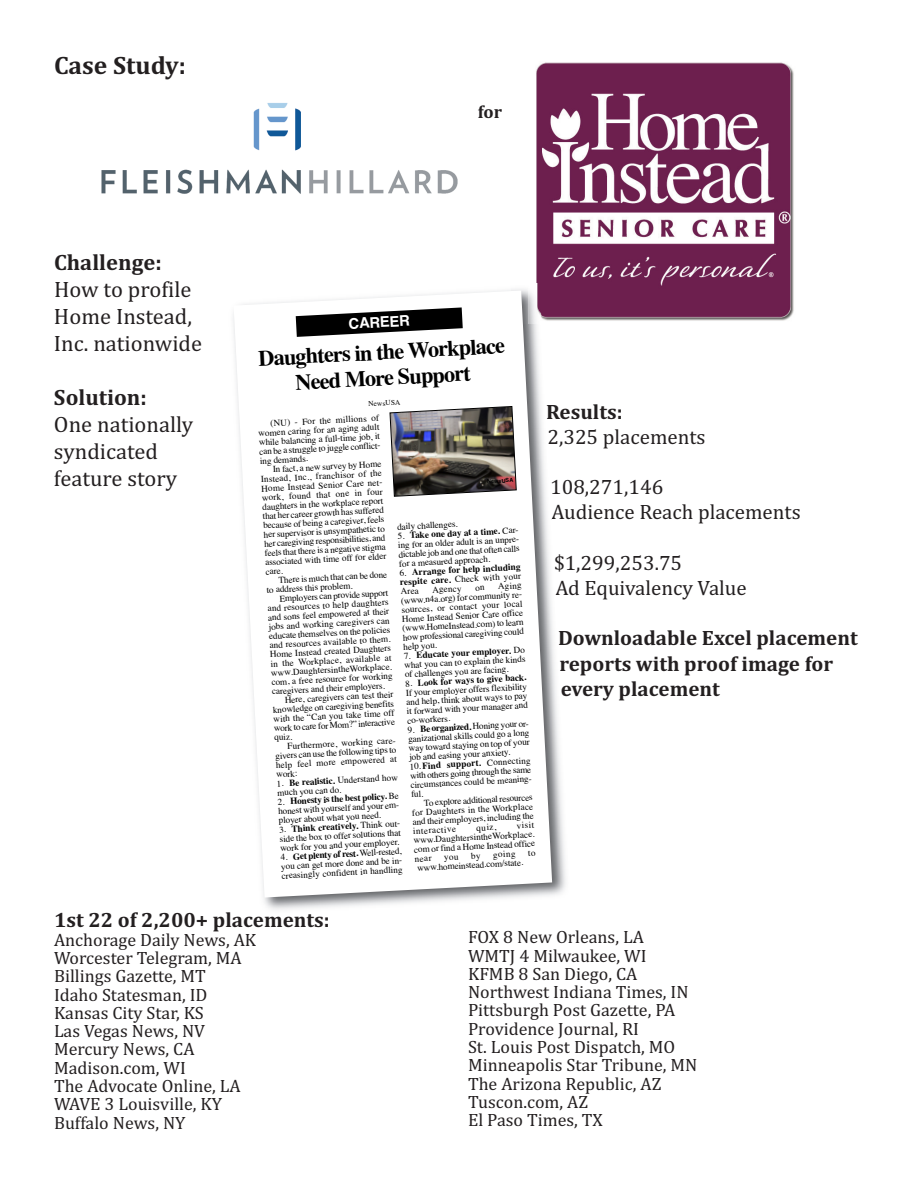
<style>
.page{position:relative;width:918px;height:1188px;background:#fff}
.page>*{position:absolute;margin:0;border:0;box-sizing:border-box;transform-origin:0 0}
.t1{font:700 25.5px "Cambria";color:#231f20}
.t2{font:22.5px/27px "Cambria";color:#231f20}
.t3{font:700 22.5px "Cambria";color:#231f20}
.t4{font:700 22.2px/25.8px "Times";color:#000;text-align:center}
.t5{font:700 21px/25.2px "Cambria";color:#231f20}
.t6{font:21px/25.2px "Cambria";color:#231f20}
.t7{font:18px/18.3px "Cambria";color:#231f20}
.t8{font:700 18px "Cambria";color:#231f20}
.t9{font:700 14.7px "Helvetica";color:#fff}
.t10{font:9.3px/9.3px "Times";color:#000}
.t11{font:700 9.3px/9.3px "Times";color:#000;text-align:justify}
.t12{font:7.35px "Times";color:#000}
.t13{font:700 5.55px "Helvetica";color:#000}
.s1{font-weight:700}
.s2{font-weight:400}
</style>
<div class="page">
<img style="left:101px;top:103px;width:357px;height:91px">
<img style="left:536px;top:62px;width:258px;height:259px">
<img style="left:233px;top:284px;width:339px;height:626px">
<img style="left:510px;top:283px;width:32px;height:8px">
<svg style="left:234px;top:291px;width:318px;height:607px"></svg>
<svg style="left:296px;top:307px;width:167px;height:30px"></svg>
<img style="left:390px;top:406px;width:128px;height:112px">
<svg style="left:475px;top:586px;width:10px;height:5px"></svg>
<svg style="left:444px;top:855px;width:15px;height:7px"></svg>
<svg style="left:471px;top:852px;width:10px;height:9px"></svg>
<svg style="left:528px;top:850px;width:7px;height:6px"></svg>
<h1 class="t1" style="left:54px;top:50px;width:133px">Case Study:</h1>
<h2 class="t3" style="left:54px;top:249px;width:109px">Challenge:</h2>
<h2 class="t2" style="left:54px;top:276px;width:150px">How to profile<br>Home Instead,<br>Inc. nationwide</h2>
<h2 class="t3" style="left:54px;top:384px;width:94px">Solution:</h2>
<h2 class="t2" style="left:54px;top:411px;width:141px">One nationally syndicated feature story</h2>
<h3 class="t8" style="left:478px;top:101px;width:26px">for</h3>
<h3 class="t9" style="left:348px;top:315px;width:63px;rotate:-3deg">CAREER</h3>
<h3 class="t4" style="left:258px;top:345px;width:248px;rotate:-3deg">Daughters in the Workplace<br>Need More Support</h3>
<p class="t12" style="left:368px;top:399px;width:34px;rotate:-3deg">NewsUSA</p>
<p class="t10" style="left:258px;top:419px;width:124px;text-indent:12px;rotate:-3deg">(NU) - For the millions of women caring for an aging adult while balancing a full-time job, it can be a struggle to juggle conflict&shy;ing demands.</p>
<p class="t10" style="left:260px;top:465px;width:123px;text-align:justify;text-indent:12px;rotate:-3deg">In fact, a new survey by Home Instead, Inc., franchisor of the Home Instead Senior Care net&shy;work, found that one in four daughters in the workplace report that her career growth has suffered because of being a caregiver, feels her supervisor is unsympathetic to her caregiving responsibilities, and feels that there is a negative stigma associated with time off for elder care.</p>
<p class="t10" style="left:266px;top:576px;width:123px;text-indent:12px;rotate:-3deg">There is much that can be done to address this problem.</p>
<p class="t10" style="left:279px;top:594px;width:110px;rotate:-3deg">Employers can provide support</p>
<p class="t10" style="left:267px;top:604px;width:123px;rotate:-3deg">and resources to help daughters</p>
<p class="t10" style="left:268px;top:613px;width:123px;rotate:-3deg">and sons feel empowered at their</p>
<p class="t10" style="left:268px;top:622px;width:123px;rotate:-3deg">jobs and working caregivers can</p>
<p class="t13" style="left:487px;top:478px;width:28px;rotate:-3deg">NewsUSA</p>
<p class="t10" style="left:397px;top:522px;width:62px;rotate:-3deg">daily challenges.</p>
<p class="t10" style="left:397px;top:531px;width:124px;rotate:-3deg">5. <span class="s1">Take one day at a time.</span> Car&shy;ing for an older adult is an unpre&shy;dictable job and one that often calls for a measured approach.</p>
<p class="t11" style="left:399px;top:568px;width:123px;rotate:-3deg"><span class="s2">6.</span> Arrange for help including respite care. <span class="s2">Check with your Area</span></p>
<p class="t10" style="left:400px;top:587px;width:123px;text-align:justify;text-indent:98px;rotate:-3deg">Aging (www.n4a.org) for community re&shy;sources, or contact your local Home Instead Senior Care office (www.HomeInstead.com) to learn how professional caregiving could help you.</p>
<p class="t10" style="left:432px;top:585px;width:31px;rotate:-3deg">Agency</p>
<p class="t10" style="left:269px;top:631px;width:123px;rotate:-3deg">educate themselves on the policies</p>
<p class="t10" style="left:269px;top:640px;width:123px;rotate:-3deg">and resources available to them.</p>
<p class="t10" style="left:270px;top:650px;width:123px;rotate:-3deg">Home Instead created Daughters</p>
<p class="t10" style="left:270px;top:659px;width:123px;rotate:-3deg">in the Workplace, available at</p>
<p class="t10" style="left:271px;top:668px;width:123px;rotate:-3deg">www.DaughtersintheWorkplace.</p>
<p class="t10" style="left:271px;top:677px;width:123px;rotate:-3deg">com, a free resource for working</p>
<p class="t10" style="left:272px;top:687px;width:115px;rotate:-3deg">caregivers and their employers.</p>
<p class="t10" style="left:404px;top:651px;width:123px;text-align:justify;rotate:-3deg">7. <span class="s1">Educate your employer.</span> Do what you can to explain the kinds of challenges you are facing.</p>
<p class="t10" style="left:405px;top:679px;width:123px;text-align:justify;rotate:-3deg">8. <span class="s1">Look for ways to give back.<br></span>If your employer offers flexibility and help, think about ways to pay it forward with your manager and co-workers.</p>
<p class="t10" style="left:408px;top:725px;width:124px;rotate:-3deg">9. <span class="s1">Be organized.</span> Honing your or&shy;ganizational skills could go a long way toward staying on top of your job and easing your anxiety.<br>10.<span class="s1">Find support.</span> Connecting with others going through the same circumstances could be meaning&shy;ful.</p>
<p class="t10" style="left:411px;top:799px;width:123px;text-align:justify;text-indent:12px;rotate:-3deg">To explore additional resources for Daughters in the Workplace and their employers, including the interactive</p>
<p class="t10" style="left:285px;top:695px;width:110px;rotate:-3deg">Here, caregivers can test their</p>
<p class="t10" style="left:273px;top:705px;width:123px;rotate:-3deg">knowledge on caregiving benefits</p>
<p class="t10" style="left:273px;top:714px;width:123px;rotate:-3deg">with the “Can you take time off</p>
<p class="t10" style="left:274px;top:723px;width:123px;rotate:-3deg">work to care for Mom?” interactive</p>
<p class="t10" style="left:274px;top:733px;width:19px;rotate:-3deg">quiz.</p>
<p class="t10" style="left:287px;top:741px;width:110px;rotate:-3deg">Furthermore, working care-</p>
<p class="t10" style="left:275px;top:751px;width:123px;rotate:-3deg">givers can use the following tips to</p>
<p class="t10" style="left:276px;top:760px;width:123px;rotate:-3deg">help feel more empowered at</p>
<p class="t10" style="left:276px;top:769px;width:23px;rotate:-3deg">work:</p>
<p class="t10" style="left:277px;top:779px;width:123px;rotate:-3deg">1. <span class="s1">Be realistic.</span> Understand how much you can do.</p>
<p class="t10" style="left:278px;top:797px;width:124px;rotate:-3deg">2. <span class="s1">Honesty is the best policy.</span> Be honest with yourself and your em&shy;ployer about what you need.</p>
<p class="t10" style="left:279px;top:825px;width:124px;rotate:-3deg">3. <span class="s1">Think creatively.</span> Think out&shy;side the box to offer solutions that work for you and your employer.</p>
<p class="t10" style="left:280px;top:852px;width:123px;text-align:justify;rotate:-3deg">4. <span class="s1">Get plenty of rest.</span> Well-rested, you can get more done and be in&shy;creasingly confident in handling</p>
<p class="t10" style="left:413px;top:826px;width:123px;text-align:justify;text-indent:104px;rotate:-3deg">visit www.DaughtersintheWorkplace. com or find a Home Instead office near</p>
<p class="t10" style="left:476px;top:823px;width:21px;rotate:-3deg">quiz,</p>
<p class="t10" style="left:493px;top:850px;width:24px;rotate:-3deg">going</p>
<p class="t10" style="left:417px;top:863px;width:108px;rotate:-3deg">www.homeinstead.com/state.</p>
<h3 class="t5" style="left:546px;top:399px;width:78px">Results:</h3>
<h3 class="t6" style="left:547px;top:424px;width:160px">2,325 placements</h3>
<h3 class="t6" style="left:550px;top:474px;width:252px">108,271,146<br>Audience Reach placements</h3>
<h3 class="t6" style="left:554px;top:550px;width:194px">$1,299,253.75<br>Ad Equivalency Value</h3>
<h3 class="t5" style="left:558px;top:625px;width:301px">Downloadable Excel placement reports with proof image for every placement</h3>
<h3 class="t5" style="left:54px;top:907px;width:277px">1st 22 of 2,200+ placements:</h3>
<h3 class="t7" style="left:54px;top:930px;width:204px">Anchorage Daily News, AK<br>Worcester Telegram, MA<br>Billings Gazette, MT<br>Idaho Statesman, ID<br>Kansas City Star, KS<br>Las Vegas News, NV<br>Mercury News, CA<br>Madison.com, WI<br>The Advocate Online, LA<br>WAVE 3 Louisville, KY<br>Buffalo News, NY</h3>
<p class="t7" style="left:468px;top:928px;width:231px">FOX 8 New Orleans, LA<br>WMTJ 4 Milwaukee, WI<br>KFMB 8 San Diego, CA<br>Northwest Indiana Times, IN<br>Pittsburgh Post Gazette, PA<br>Providence Journal, RI<br>St. Louis Post Dispatch, MO<br>Minneapolis Star Tribune, MN<br>The Arizona Republic, AZ<br>Tuscon.com, AZ<br>El Paso Times, TX</p>
</div>
